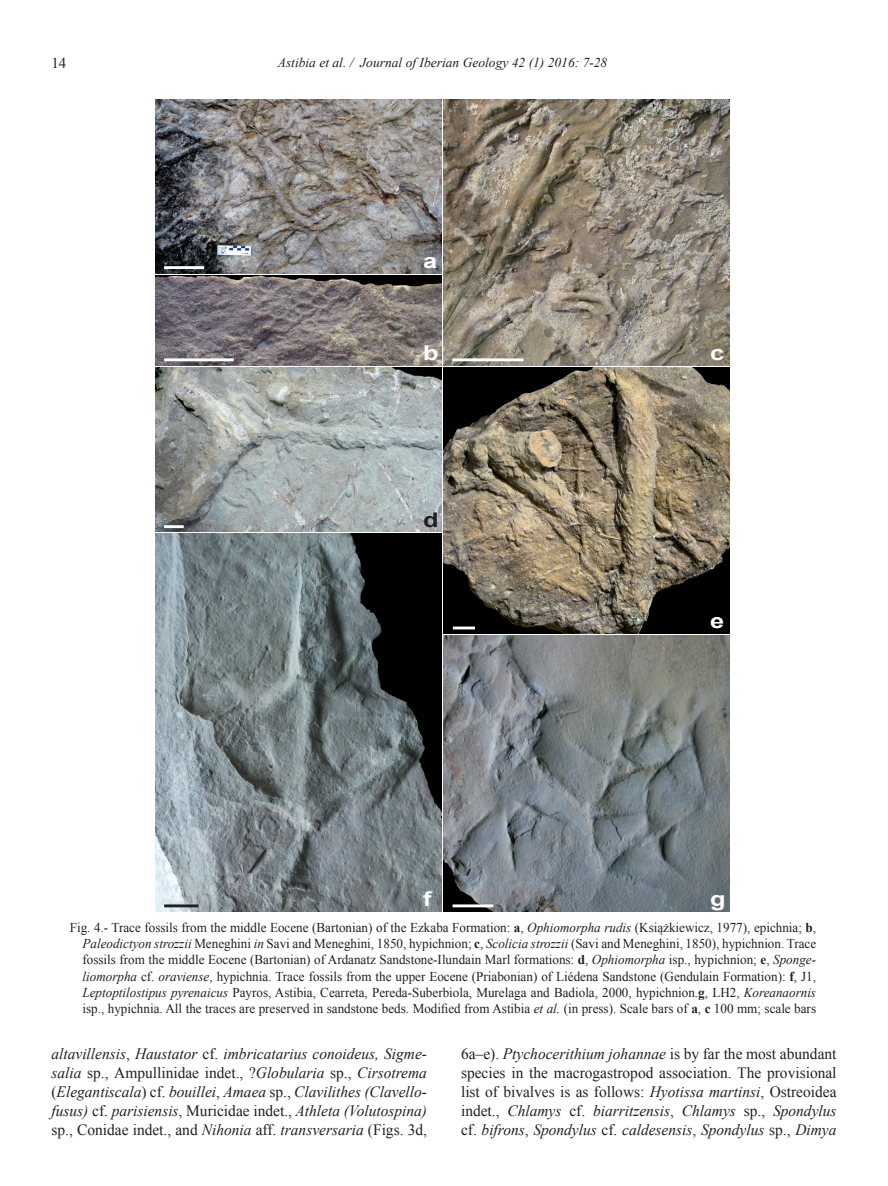
<style>
.page{position:relative;width:888px;height:1186px;background:#fff}
.page>*{position:absolute;margin:0;border:0;box-sizing:border-box;transform-origin:0 0}
.t1{font:700 20.25px "Arial";color:#fff;scale:1.25 1}
.t2{font:700 20.25px "Arial";color:#231f20;scale:1.25 1}
.t3{font:italic 15.75px/18.9px "Times New Roman";color:#231f20;text-align:justify}
.t4{font:15.75px/18.9px "Times New Roman";color:#231f20;text-align:justify}
.t5{font:15px "Times New Roman";color:#231f20}
.t6{font:13.5px/16.2px "Times New Roman";color:#231f20;text-align:justify}
.t7{font:italic 13.5px "Times New Roman";color:#231f20}
.s1{font-weight:700}
.s2{font-style:italic}
.s3{font-style:normal}
</style>
<div class="page">
<img style="left:443px;top:99px;width:287px;height:266px">
<img style="left:155px;top:276px;width:286px;height:89px">
<img style="left:155px;top:99px;width:286px;height:174px">
<img style="left:443px;top:367px;width:287px;height:267px">
<img style="left:156px;top:367px;width:285px;height:164px">
<img style="left:155px;top:533px;width:286px;height:378px">
<img style="left:443px;top:636px;width:287px;height:275px">
<hr style="left:164px;top:266px;width:40px;height:3px;background:#fff">
<hr style="left:164px;top:358px;width:70px;height:3px;background:#fff">
<hr style="left:452px;top:358px;width:72px;height:3px;background:#fff">
<hr style="left:164px;top:525px;width:20px;height:3px;background:#fff">
<hr style="left:453px;top:626px;width:22px;height:3px;background:#fff">
<hr style="left:164px;top:904px;width:35px;height:3px;background:#231f20">
<hr style="left:453px;top:904px;width:40px;height:3px;background:#fff">
<p class="t5" style="left:51px;top:53px;width:17px">14</p>
<p class="t7" style="left:278px;top:53px;width:331px">Astibia et al. / Journal of Iberian Geology 42 (1) 2016: 7-28</p>
<h1 class="t1" style="left:423px;top:246px;width:13px">a</h1>
<h1 class="t1" style="left:423px;top:338px;width:14px">b</h1>
<h1 class="t1" style="left:710px;top:338px;width:13px">c</h1>
<h1 class="t2" style="left:423px;top:505px;width:14px">d</h1>
<h1 class="t1" style="left:710px;top:606px;width:13px">e</h1>
<h1 class="t1" style="left:423px;top:884px;width:8px">f</h1>
<h1 class="t1" style="left:710px;top:884px;width:14px">g</h1>
<p class="t6" style="left:83px;top:919px;width:735px;text-indent:-13px">Fig. 4.- Trace fossils from the middle Eocene (Bartonian) of the Ezkaba Formation: <span class="s1">a</span>, <span class="s2">Ophiomorpha rudis</span> (Książkiewicz, 1977), epichnia; <span class="s1">b</span>, <span class="s2">Paleodictyon strozzii</span> Meneghini <span class="s2">in</span> Savi and Meneghini, 1850, hypichnion; <span class="s1">c</span>, <span class="s2">Scolicia strozzii</span> (Savi and Meneghini, 1850), hypichnion. Trace fossils from the middle Eocene (Bartonian) of Ardanatz Sandstone-Ilundain Marl formations: <span class="s1">d</span>, <span class="s2">Ophiomorpha</span> isp., hypichnion; <span class="s1">e</span>, <span class="s2">Sponge&shy;liomorpha</span> cf. <span class="s2">oraviense</span>, hypichnia. Trace fossils from the upper Eocene (Priabonian) of Liédena Sandstone (Gendulain Formation): <span class="s1">f</span>, J1, <span class="s2">Leptoptilostipus pyrenaicus</span> Payros, Astibia, Cearreta, Pereda-Suberbiola, Murelaga and Badiola, 2000, hypichnion.<span class="s1">g</span>, LH2, <span class="s2">Koreanaornis </span>isp., hypichnia. All the traces are preserved in sandstone beds. Modified from Astibia <span class="s2">et al.</span> (in press). Scale bars of <span class="s1">a</span>, <span class="s1">c</span> 100 mm; scale bars</p>
<p class="t3" style="left:51px;top:1044px;width:377px">altavillensis<span class="s3">,</span> Haustator <span class="s3">cf.</span> imbricatarius conoideus, Sigme&shy;salia <span class="s3">sp., Ampullinidae indet., ?</span>Globularia <span class="s3">sp.,</span> Cirsotrema <span class="s3">(</span>Elegantiscala<span class="s3">) cf.</span> bouillei<span class="s3">,</span> Amaea <span class="s3">sp.,</span> Clavilithes (Clavello&shy;fusus) <span class="s3">cf.</span> parisiensis<span class="s3">, Muricidae indet.,</span> Athleta (Volutospina) <span class="s3">sp., Conidae indet., and</span> Nihonia <span class="s3">aff.</span> transversaria <span class="s3">(Figs. 3d,</span></p>
<p class="t4" style="left:461px;top:1043px;width:377px">6a–e). <span class="s2">Ptychocerithium johannae</span> is by far the most abundant species in the macrogastropod association. The provisional list of bivalves is as follows: <span class="s2">Hyotissa martinsi</span>, Ostreoidea indet., <span class="s2">Chlamys</span> cf. <span class="s2">biarritzensis</span>, <span class="s2">Chlamys</span> sp., <span class="s2">Spondylus </span>cf. <span class="s2">bifrons</span>, <span class="s2">Spondylus</span> cf. <span class="s2">caldesensis</span>, <span class="s2">Spondylus</span> sp., <span class="s2">Dimya</span></p>
</div>
